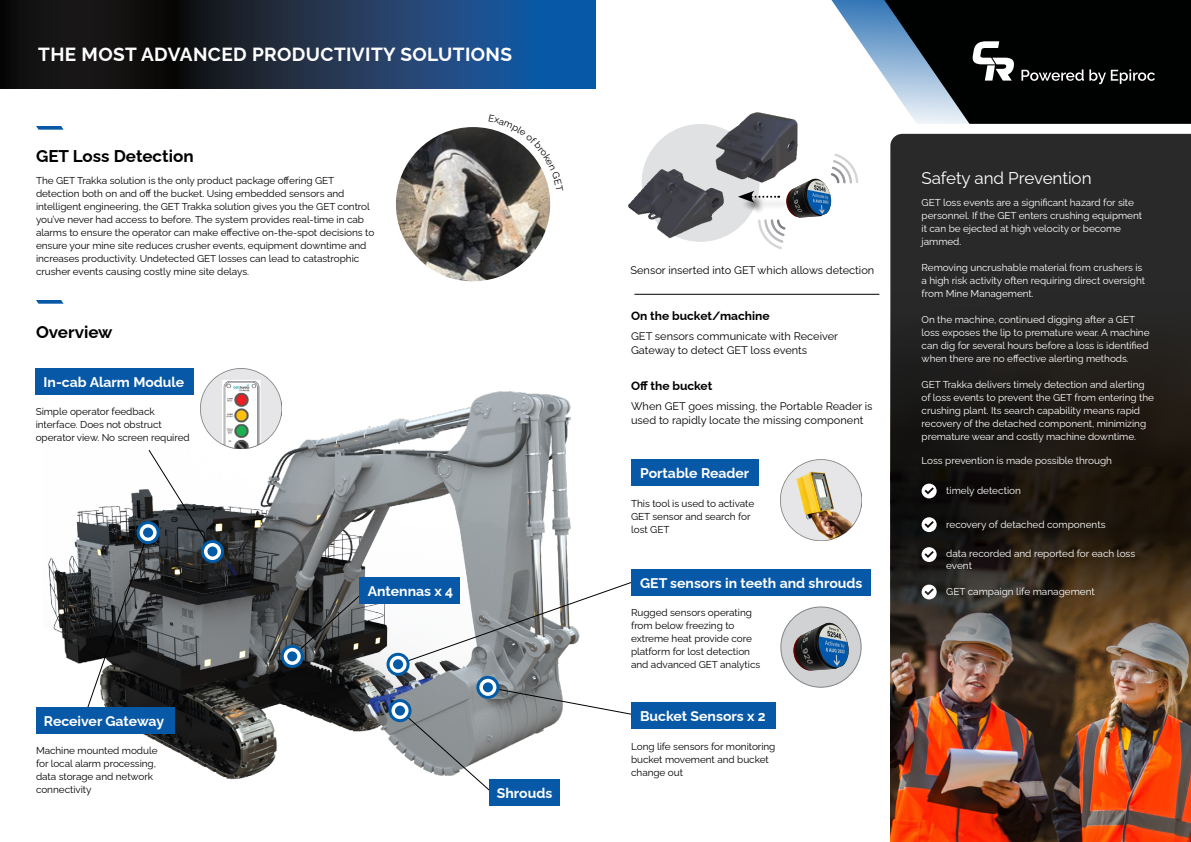
<style>
.page{position:relative;width:1191px;height:842px;background:#fff}
.page>*{position:absolute;margin:0;border:0;box-sizing:border-box;transform-origin:0 0}
.t1{font:700 19px "Raleway";letter-spacing:.02em;color:#fff}
.t2{font:700 17px "Raleway";color:#000}
.t3{font:17px "Raleway";letter-spacing:-.005em;color:#fff}
.t4{font:700 14px "Raleway";color:#fff}
.t5{font:700 12px "Raleway";color:#000101}
.t6{font:11px/14px "Raleway";color:#000}
.t7{font:10px/13px "Raleway";letter-spacing:-.005em;color:#000}
.t8{font:10px/13px "Raleway";letter-spacing:-.005em;color:#fff}
</style>
<div class="page">
<img style="left:48px;top:391px;width:523px;height:388px">
<svg style="left:397px;top:581px;width:236px;height:85px"></svg>
<div style="left:286px;top:585px;width:85px;height:77px;background:#fff;opacity:.75"></div>
<svg style="left:291px;top:589px;width:75px;height:69px;background:#434545"></svg>
<svg style="left:36px;top:126px;width:28px;height:4px"></svg>
<img style="left:890px;top:710px;width:301px;height:132px">
<svg style="left:890px;top:134px;width:301px;height:576px;background:#362f29"></svg>
<img style="left:396px;top:127px;width:154px;height:154px">
<svg style="left:36px;top:300px;width:28px;height:4px"></svg>
<hr style="left:635px;top:294px;width:244px;height:1px;background:#000">
<img style="left:628px;top:124px;width:231px;height:118px">
<svg style="left:921px;top:484px;width:15px;height:14px"></svg>
<svg style="left:0;top:0;width:595px;height:88px;background:#18304c"></svg>
<svg style="left:740px;top:0;width:144px;height:124px"></svg>
<svg style="left:884px;top:0;width:307px;height:124px;background:#212629"></svg>
<svg style="left:921px;top:517px;width:15px;height:15px"></svg>
<svg style="left:921px;top:547px;width:15px;height:15px"></svg>
<svg style="left:921px;top:585px;width:15px;height:14px"></svg>
<img style="left:200px;top:368px;width:81px;height:81px">
<img style="left:781px;top:459px;width:80px;height:81px">
<div style="left:36px;top:707px;width:138px;height:27px;background:#0758a7"></div>
<div style="left:36px;top:368px;width:158px;height:27px;background:#0758a7"></div>
<div style="left:360px;top:578px;width:100px;height:26px;background:#0758a7"></div>
<div style="left:631px;top:459px;width:128px;height:27px;background:#0758a7"></div>
<svg style="left:282px;top:646px;width:20px;height:20px"></svg>
<div style="left:281px;top:645px;width:23px;height:23px;border:3px solid #005ca7;border-radius:50%"></div>
<div style="left:287px;top:651px;width:10px;height:10px;background:#035aa6;border-radius:50%"></div>
<svg style="left:478px;top:677px;width:20px;height:20px"></svg>
<div style="left:476px;top:676px;width:23px;height:23px;border:3px solid #005ca7;border-radius:50%"></div>
<svg style="left:483px;top:682px;width:10px;height:10px"></svg>
<svg style="left:388px;top:654px;width:20px;height:20px"></svg>
<div style="left:386px;top:653px;width:23px;height:23px;border:3px solid #005ca7;border-radius:50%"></div>
<div style="left:393px;top:659px;width:10px;height:10px;background:#035aa6;border-radius:50%"></div>
<svg style="left:87px;top:449px;width:127px;height:259px"></svg>
<div style="left:631px;top:703px;width:145px;height:26px;background:#0758a7"></div>
<div style="left:631px;top:569px;width:239px;height:26px;background:#0758a7"></div>
<svg style="left:202px;top:541px;width:20px;height:20px"></svg>
<div style="left:201px;top:540px;width:23px;height:23px;border:3px solid #005ca7;border-radius:50%"></div>
<div style="left:207px;top:546px;width:10px;height:10px;background:#035aa6;border-radius:50%"></div>
<svg style="left:138px;top:523px;width:20px;height:20px"></svg>
<div style="left:137px;top:521px;width:23px;height:23px;border:3px solid #005ca7;border-radius:50%"></div>
<div style="left:143px;top:528px;width:10px;height:10px;background:#035aa6;border-radius:50%"></div>
<div style="left:781px;top:607px;width:80px;height:80px;background:#d1d2d4;border-radius:50%"></div>
<div style="left:780px;top:606px;width:81px;height:82px;border:1px solid #808285;border-radius:50%"></div>
<svg style="left:789px;top:620px;width:60px;height:51px"></svg>
<img style="left:793px;top:623px;width:55px;height:48px">
<svg style="left:738px;top:154px;width:120px;height:95px"></svg>
<img style="left:786px;top:179px;width:45px;height:39px">
<svg style="left:397px;top:686px;width:244px;height:110px"></svg>
<div style="left:489px;top:779px;width:70px;height:27px;background:#0758a7"></div>
<svg style="left:390px;top:701px;width:20px;height:20px"></svg>
<div style="left:388px;top:699px;width:23px;height:23px;border:3px solid #005ca7;border-radius:50%"></div>
<div style="left:395px;top:706px;width:10px;height:10px;background:#035aa6;border-radius:50%"></div>
<svg style="left:489px;top:127px;width:61px;height:64px"></svg>
<h1 class="t1" style="left:38px;top:39px;width:475px">THE MOST ADVANCED PRODUCTIVITY SOLUTIONS</h1>
<h2 class="t2" style="left:36px;top:142px;width:159px">GET Loss Detection</h2>
<p class="t7" style="left:36px;top:173px;width:340px">The GET Trakka solution is the only product package offering GET detection both on and off the bucket. Using embedded sensors and intelligent engineering, the GET Trakka solution gives you the GET control you’ve never had access to before. The system provides real-time in cab alarms to ensure the operator can make effective on-the-spot decisions to ensure your mine site reduces crusher events, equipment downtime and increases productivity. Undetected GET losses can lead to catastrophic crusher events causing costly mine site delays.</p>
<h2 class="t3" style="left:921px;top:164px;width:171px">Safety and Prevention</h2>
<p class="t8" style="left:921px;top:195px;width:222px">GET loss events are a significant hazard for site personnel. If the GET enters crushing equipment it can be ejected at high velocity or become jammed.</p>
<p class="t8" style="left:921px;top:260px;width:225px">Removing uncrushable material from crushers is a high risk activity often requiring direct oversight from Mine Management.</p>
<p class="t8" style="left:921px;top:312px;width:229px">On the machine, continued digging after a GET loss exposes the lip to premature wear. A machine can dig for several hours before a loss is identified when there are no effective alerting methods.</p>
<p class="t8" style="left:921px;top:377px;width:234px">GET Trakka delivers timely detection and alerting of loss events to prevent the GET from entering the crushing plant. Its search capability means rapid recovery of the detached component, minimizing premature wear and costly machine downtime.</p>
<p class="t8" style="left:921px;top:453px;width:192px">Loss prevention is made possible through</p>
<p class="t6" style="left:630px;top:262px;width:245px">Sensor inserted into GET which allows detection</p>
<p class="t5" style="left:631px;top:306px;width:140px">On the bucket/machine</p>
<p class="t6" style="left:631px;top:328px;width:208px">GET sensors communicate with Receiver<br>Gateway to detect GET loss events</p>
<p class="t5" style="left:631px;top:376px;width:83px">Off the bucket</p>
<p class="t6" style="left:631px;top:398px;width:243px">When GET goes missing, the Portable Reader is used to rapidly locate the missing component</p>
<h2 class="t2" style="left:36px;top:318px;width:78px">Overview</h2>
<h3 class="t4" style="left:44px;top:371px;width:142px">In-cab Alarm Module</h3>
<p class="t7" style="left:36px;top:404px;width:156px">Simple operator feedback interface. Does not obstruct operator view. No screen required</p>
<h3 class="t4" style="left:640px;top:462px;width:111px">Portable Reader</h3>
<h3 class="t4" style="left:44px;top:710px;width:122px">Receiver Gateway</h3>
<p class="t7" style="left:36px;top:743px;width:123px">Machine mounted module for local alarm processing, data storage and network connectivity</p>
<h3 class="t4" style="left:368px;top:580px;width:87px">Antennas x 4</h3>
<h3 class="t4" style="left:497px;top:782px;width:57px">Shrouds</h3>
<p class="t7" style="left:631px;top:495px;width:125px">This tool is used to activate<br>GET sensor and search for lost GET</p>
<h3 class="t4" style="left:640px;top:571px;width:224px">GET sensors in teeth and shrouds</h3>
<p class="t7" style="left:631px;top:605px;width:131px">Rugged sensors operating from below freezing to extreme heat provide core platform for lost detection and advanced GET analytics</p>
<h3 class="t4" style="left:640px;top:705px;width:127px">Bucket Sensors x 2</h3>
<p class="t7" style="left:631px;top:738px;width:146px">Long life sensors for monitoring bucket movement and bucket change out</p>
<p class="t8" style="left:946px;top:483px;width:76px">timely detection</p>
<p class="t8" style="left:946px;top:516px;width:161px">recovery of detached components</p>
<p class="t8" style="left:946px;top:547px;width:191px;line-height:12px">data recorded and reported for each loss event</p>
<p class="t8" style="left:946px;top:584px;width:150px">GET campaign life management</p>
</div>
